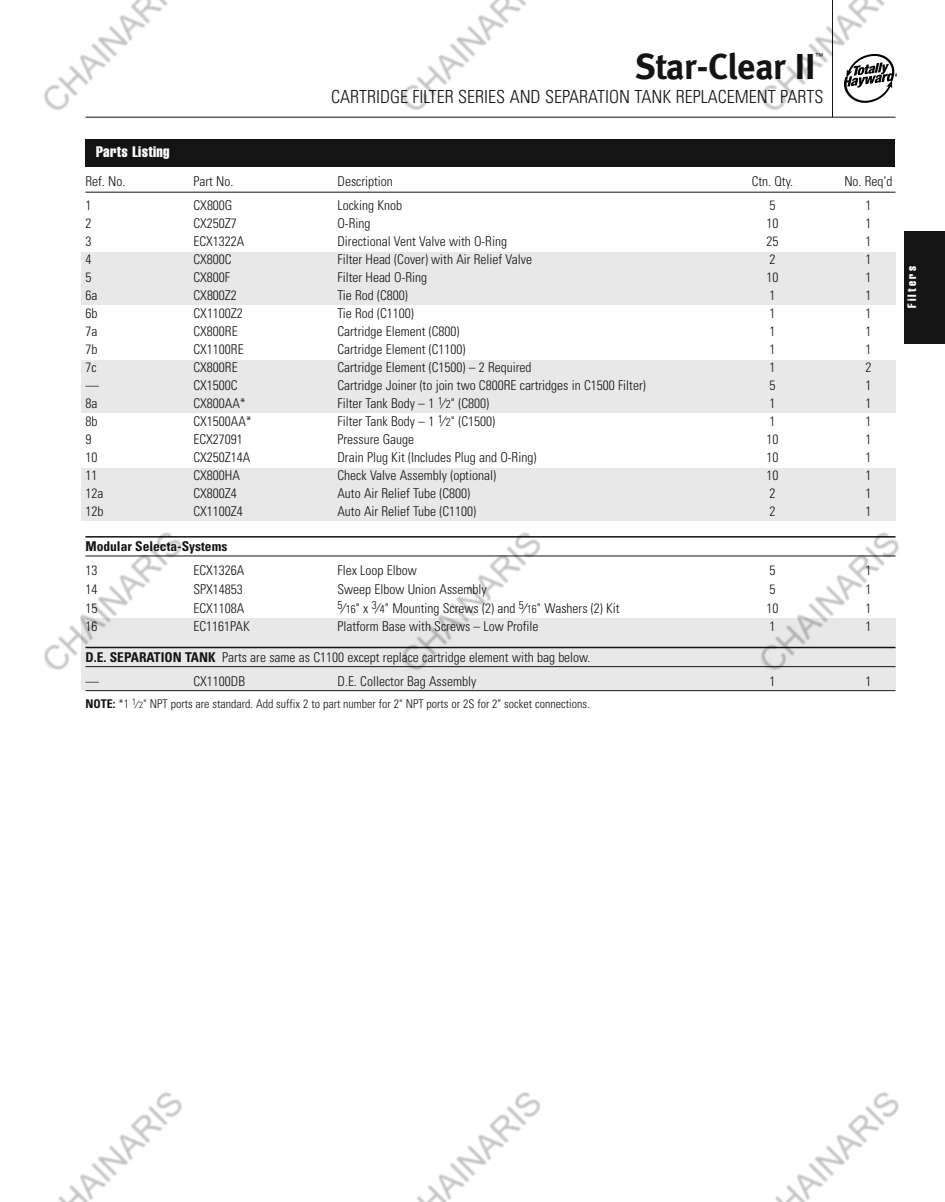
<style>
.page{position:relative;width:945px;height:1202px;background:#fff}
.page>*{position:absolute;margin:0;border:0;box-sizing:border-box;transform-origin:0 0}
.t1{font:700 36px "Meta";color:#141414}
.t2{font:300 condensed 18px "Univers";color:#141414}
.t3{font:extra-condensed 15px "Helvetica";letter-spacing:.02em;color:#fff}
.t4{font:300 condensed 13.5px/24px "Univers";color:#141414}
.t5{font:700 condensed 13.5px "Univers";color:#141414}
.t6{font:300 condensed 12px "Univers";color:#141414}
.t7{font:extra-condensed 12px "Helvetica";letter-spacing:.185em;color:#fff}
.t8{font:8.25px "Meta";color:#141414}
.s1{font-size:11.25px}
.s2{font-weight:700}
.s3{font-size:10.5px}
.s4{font-size:9px}
</style>
<div class="page">
<hr style="left:86px;top:117px;width:810px;height:1px;background:#141414">
<div style="left:904px;top:231px;width:41px;height:113px;background:#141414"></div>
<div style="left:86px;top:140px;width:810px;height:26px;background:#141414"></div>
<div style="left:81px;top:252px;width:815px;height:52px;background:#e8e8e8"></div>
<div style="left:81px;top:360px;width:815px;height:52px;background:#e8e8e8"></div>
<div style="left:81px;top:468px;width:815px;height:52px;background:#e8e8e8"></div>
<div style="left:81px;top:618px;width:815px;height:72px;background:#e8e8e8"></div>
<hr style="left:86px;top:192px;width:810px;height:1px;background:#141414">
<hr style="left:86px;top:536px;width:810px;height:1px;background:#141414">
<hr style="left:86px;top:555px;width:810px;height:1px;background:#141414">
<hr style="left:86px;top:646px;width:810px;height:2px;background:#141414">
<hr style="left:86px;top:666px;width:810px;height:1px;background:#141414">
<hr style="left:86px;top:690px;width:810px;height:1px;background:#141414">
<img style="left:44px;top:0;width:147px;height:118px">
<img style="left:394px;top:0;width:156px;height:118px">
<img style="left:753px;top:0;width:144px;height:118px">
<img style="left:44px;top:532px;width:147px;height:138px">
<img style="left:394px;top:532px;width:156px;height:138px">
<img style="left:753px;top:532px;width:146px;height:138px">
<img style="left:58px;top:1092px;width:124px;height:110px">
<img style="left:417px;top:1092px;width:124px;height:110px">
<img style="left:775px;top:1092px;width:124px;height:110px">
<h1 class="t1" style="left:636px;top:52px;width:181px">Star-Clear II</h1>
<p class="t8" style="left:815px;top:53px;width:10px">™</p>
<h2 class="t2" style="left:331px;top:90px;width:494px">CARTRIDGE FILTER SERIES AND SEPARATION TANK REPLACEMENT PARTS</h2>
<p class="t3" style="left:96px;top:147px;width:75px">Parts Listing</p>
<p class="t4" style="left:86px;top:170px;width:42px">Ref. No.</p>
<p class="t4" style="left:194px;top:170px;width:42px">Part No.</p>
<p class="t4" style="left:338px;top:170px;width:57px">Description</p>
<p class="t4" style="left:752px;top:170px;width:43px">Ctn. Qty.</p>
<p class="t4" style="left:844px;top:170px;width:50px">No. Req’d</p>
<p class="t4" style="left:86px;top:194px;width:7px">1</p>
<p class="t4" style="left:194px;top:194px;width:40px">CX800G</p>
<p class="t4" style="left:338px;top:194px;width:66px">Locking Knob</p>
<p class="t4" style="left:769px;top:194px;width:7px">5</p>
<p class="t4" style="left:866px;top:194px;width:7px">1</p>
<p class="t4" style="left:86px;top:212px;width:7px">2</p>
<p class="t4" style="left:194px;top:212px;width:45px">CX250Z7</p>
<p class="t4" style="left:337px;top:212px;width:34px">O-Ring</p>
<p class="t4" style="left:767px;top:212px;width:13px">10</p>
<p class="t4" style="left:866px;top:212px;width:7px">1</p>
<p class="t4" style="left:86px;top:230px;width:7px">3</p>
<p class="t4" style="left:194px;top:230px;width:52px">ECX1322A</p>
<p class="t4" style="left:337px;top:230px;width:171px">Directional Vent Valve with O-Ring</p>
<p class="t4" style="left:766px;top:230px;width:13px">25</p>
<p class="t4" style="left:866px;top:230px;width:7px">1</p>
<p class="t4" style="left:86px;top:248px;width:7px">4</p>
<p class="t4" style="left:194px;top:248px;width:40px">CX800C</p>
<p class="t4" style="left:337px;top:248px;width:196px">Filter Head (Cover) with Air Relief Valve</p>
<p class="t4" style="left:769px;top:248px;width:7px">2</p>
<p class="t4" style="left:866px;top:248px;width:7px">1</p>
<p class="t4" style="left:86px;top:266px;width:7px">5</p>
<p class="t4" style="left:194px;top:266px;width:38px">CX800F</p>
<p class="t4" style="left:337px;top:266px;width:91px">Filter Head O-Ring</p>
<p class="t4" style="left:767px;top:266px;width:13px">10</p>
<p class="t4" style="left:866px;top:266px;width:7px">1</p>
<p class="t4" style="left:86px;top:284px;width:13px">6a</p>
<p class="t4" style="left:194px;top:284px;width:45px">CX800Z2</p>
<p class="t4" style="left:338px;top:284px;width:72px">Tie Rod (C800)</p>
<p class="t4" style="left:769px;top:284px;width:7px">1</p>
<p class="t4" style="left:866px;top:284px;width:7px">1</p>
<p class="t4" style="left:86px;top:302px;width:13px">6b</p>
<p class="t4" style="left:194px;top:302px;width:51px">CX1100Z2</p>
<p class="t4" style="left:338px;top:302px;width:78px">Tie Rod (C1100)</p>
<p class="t4" style="left:769px;top:302px;width:7px">1</p>
<p class="t4" style="left:866px;top:302px;width:7px">1</p>
<p class="t4" style="left:86px;top:320px;width:13px">7a</p>
<p class="t4" style="left:193px;top:320px;width:46px">CX800RE</p>
<p class="t4" style="left:337px;top:320px;width:124px">Cartridge Element (C800)</p>
<p class="t4" style="left:770px;top:320px;width:7px">1</p>
<p class="t4" style="left:866px;top:320px;width:7px">1</p>
<p class="t4" style="left:86px;top:338px;width:13px">7b</p>
<p class="t4" style="left:193px;top:338px;width:52px">CX1100RE</p>
<p class="t4" style="left:337px;top:338px;width:129px">Cartridge Element (C1100)</p>
<p class="t4" style="left:770px;top:338px;width:7px">1</p>
<p class="t4" style="left:866px;top:338px;width:7px">1</p>
<p class="t4" style="left:86px;top:356px;width:13px">7c</p>
<p class="t4" style="left:193px;top:356px;width:46px">CX800RE</p>
<p class="t4" style="left:337px;top:356px;width:196px">Cartridge Element (C1500) – 2 Required</p>
<p class="t4" style="left:770px;top:356px;width:7px">1</p>
<p class="t4" style="left:866px;top:356px;width:7px">2</p>
<p class="t4" style="left:86px;top:374px;width:15px">—</p>
<p class="t4" style="left:194px;top:374px;width:46px">CX1500C</p>
<p class="t4" style="left:337px;top:374px;width:310px">Cartridge Joiner (to join two C800RE cartridges in C1500 Filter)</p>
<p class="t4" style="left:770px;top:374px;width:7px">5</p>
<p class="t4" style="left:866px;top:374px;width:7px">1</p>
<p class="t4" style="left:86px;top:392px;width:13px">8a</p>
<p class="t4" style="left:193px;top:392px;width:54px">CX800AA*</p>
<p class="t4" style="left:338px;top:392px;width:153px">Filter Tank Body – 1 <sup>1</sup>⁄<span class="s1">2</span>" (C800)</p>
<p class="t4" style="left:769px;top:392px;width:7px">1</p>
<p class="t4" style="left:866px;top:392px;width:7px">1</p>
<p class="t4" style="left:86px;top:410px;width:13px">8b</p>
<p class="t4" style="left:193px;top:410px;width:60px">CX1500AA*</p>
<p class="t4" style="left:338px;top:410px;width:159px">Filter Tank Body – 1 <sup>1</sup>⁄<span class="s1">2</span>" (C1500)</p>
<p class="t4" style="left:769px;top:410px;width:7px">1</p>
<p class="t4" style="left:866px;top:410px;width:7px">1</p>
<p class="t4" style="left:86px;top:428px;width:7px">9</p>
<p class="t4" style="left:194px;top:428px;width:51px">ECX27091</p>
<p class="t4" style="left:337px;top:428px;width:78px">Pressure Gauge</p>
<p class="t4" style="left:767px;top:428px;width:13px">10</p>
<p class="t4" style="left:866px;top:428px;width:7px">1</p>
<p class="t4" style="left:86px;top:446px;width:13px">10</p>
<p class="t4" style="left:193px;top:446px;width:58px">CX250Z14A</p>
<p class="t4" style="left:337px;top:446px;width:200px">Drain Plug Kit (Includes Plug and O-Ring)</p>
<p class="t4" style="left:766px;top:446px;width:13px">10</p>
<p class="t4" style="left:866px;top:446px;width:7px">1</p>
<p class="t4" style="left:86px;top:464px;width:13px">11</p>
<p class="t4" style="left:193px;top:464px;width:48px">CX800HA</p>
<p class="t4" style="left:338px;top:464px;width:160px">Check Valve Assembly (optional)</p>
<p class="t4" style="left:766px;top:464px;width:13px">10</p>
<p class="t4" style="left:865px;top:464px;width:7px">1</p>
<p class="t4" style="left:86px;top:482px;width:19px">12a</p>
<p class="t4" style="left:193px;top:482px;width:45px">CX800Z4</p>
<p class="t4" style="left:337px;top:482px;width:134px">Auto Air Relief Tube (C800)</p>
<p class="t4" style="left:769px;top:482px;width:7px">2</p>
<p class="t4" style="left:865px;top:482px;width:7px">1</p>
<p class="t4" style="left:86px;top:500px;width:19px">12b</p>
<p class="t4" style="left:193px;top:500px;width:51px">CX1100Z4</p>
<p class="t4" style="left:337px;top:500px;width:140px">Auto Air Relief Tube (C1100)</p>
<p class="t4" style="left:769px;top:500px;width:7px">2</p>
<p class="t4" style="left:865px;top:500px;width:7px">1</p>
<p class="t5" style="left:86px;top:541px;width:143px">Modular Selecta-Systems</p>
<p class="t4" style="left:86px;top:559px;width:13px">13</p>
<p class="t4" style="left:194px;top:559px;width:52px">ECX1326A</p>
<p class="t4" style="left:338px;top:559px;width:81px">Flex Loop Elbow</p>
<p class="t4" style="left:769px;top:559px;width:7px">5</p>
<p class="t4" style="left:866px;top:559px;width:7px">1</p>
<p class="t4" style="left:86px;top:578px;width:13px">14</p>
<p class="t4" style="left:193px;top:578px;width:51px">SPX14853</p>
<p class="t4" style="left:337px;top:578px;width:151px">Sweep Elbow Union Assembly</p>
<p class="t4" style="left:769px;top:578px;width:7px">5</p>
<p class="t4" style="left:865px;top:578px;width:7px">1</p>
<p class="t4" style="left:86px;top:597px;width:13px">15</p>
<p class="t4" style="left:194px;top:597px;width:52px">ECX1108A</p>
<p class="t4" style="left:338px;top:597px;width:284px"><sup>5</sup>⁄<span class="s1">16</span>" x <sup>3</sup>⁄<span class="s1">4</span>" Mounting Screws (2) and <sup>5</sup>⁄<span class="s1">16</span>" Washers (2) Kit</p>
<p class="t4" style="left:766px;top:597px;width:13px">10</p>
<p class="t4" style="left:865px;top:597px;width:7px">1</p>
<p class="t4" style="left:85px;top:616px;width:13px">16</p>
<p class="t4" style="left:193px;top:616px;width:58px">EC1161PAK</p>
<p class="t4" style="left:337px;top:616px;width:203px">Platform Base with Screws – Low Profile</p>
<p class="t4" style="left:769px;top:616px;width:7px">1</p>
<p class="t4" style="left:865px;top:616px;width:7px">1</p>
<p class="t4" style="left:86px;top:646px;width:507px"><span class="s2">D.E. SEPARATION TANK</span> Parts are same as C1100 except replace cartridge element with bag below. —</p>
<p class="t4" style="left:194px;top:670px;width:53px">CX1100DB</p>
<p class="t4" style="left:338px;top:670px;width:140px">D.E. Collector Bag Assembly</p>
<p class="t4" style="left:770px;top:670px;width:7px">1</p>
<p class="t4" style="left:866px;top:670px;width:7px">1</p>
<p class="t6" style="left:86px;top:699px;width:506px"><span class="s2">NOTE:</span> *1 <sup>1</sup><span class="s3">⁄</span> <span class="s4">2</span>" NPT ports are standard. Add suffix 2 to part number for 2" NPT ports or 2S for 2" socket connections.</p>
<p class="t7" style="left:907px;top:308px;width:43px;rotate:-90deg">Filters</p>
</div>
